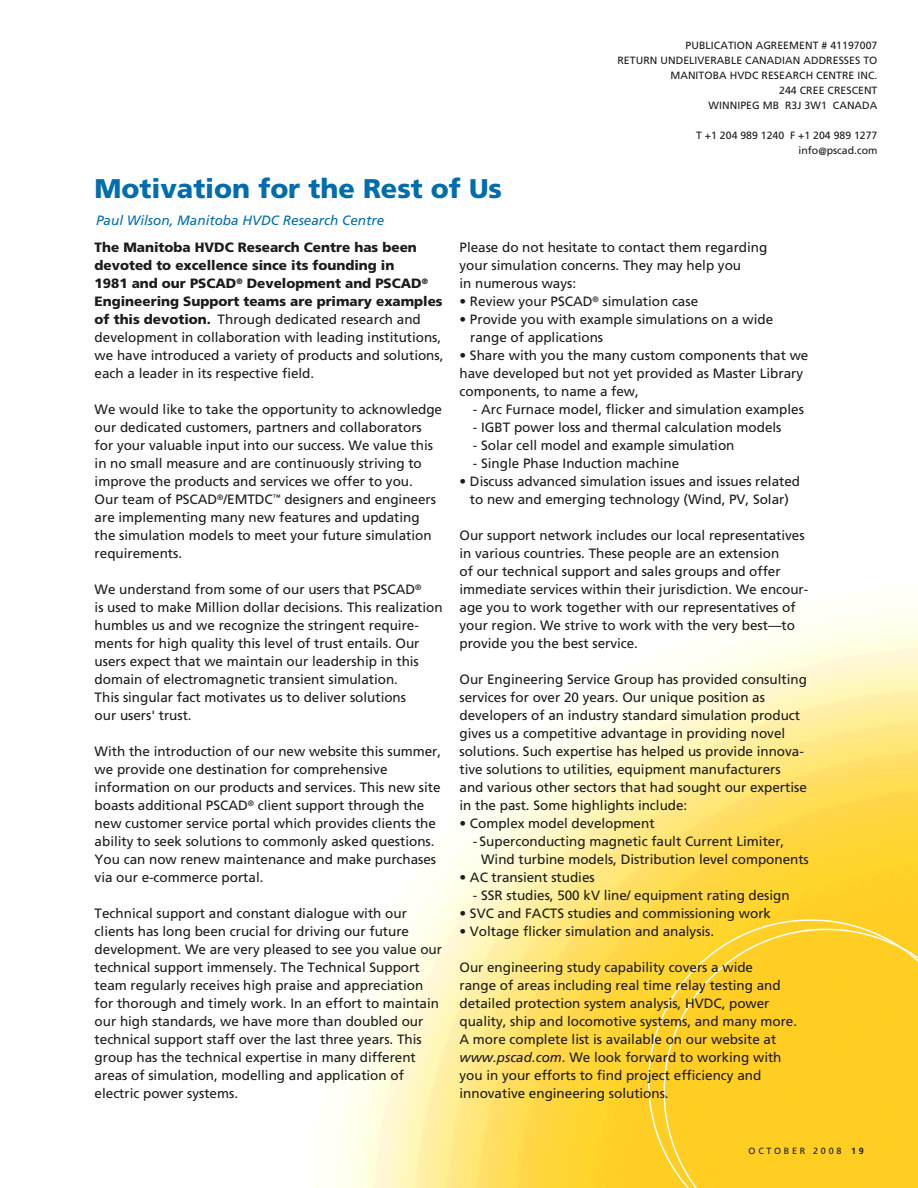
<style>
.page{position:relative;width:918px;height:1188px;background:#fff}
.page>*{position:absolute;margin:0;border:0;box-sizing:border-box;transform-origin:0 0}
.t1{font:900 27px "Frutiger";color:#006daf}
.t2{font:13.5px/18px "Frutiger";color:#1c1c1a}
.t3{font:900 13.5px/18px "Frutiger";color:#1c1c1a}
.t4{font:italic 13.5px "Frutiger";color:#006daf}
.t5{font:10.5px/15px "Frutiger";letter-spacing:.005em;color:#1c1c1a;text-align:right}
.t6{font:9px "Frutiger";letter-spacing:.3em;color:#1c1c1a}
.s1{font-weight:400}
.s2{font-style:italic}
.s3{font-weight:700}
</style>
<div class="page">
<img style="left:336px;top:610px;width:582px;height:578px">
<svg style="left:648px;top:919px;width:270px;height:269px;background:#ffd337"></svg>
<div style="left:663px;top:929px;width:255px;height:259px;background:#ffce23"></div>
<h1 class="t1" style="left:95px;top:172px;width:409px">Motivation for the Rest of Us</h1>
<p class="t4" style="left:96px;top:212px;width:290px">Paul Wilson, Manitoba HVDC Research Centre</p>
<p class="t5" style="left:618px;top:38px;width:262px">PUBLICATION AGREEMENT # 41197007<br>RETURN UNDELIVERABLE CANADIAN ADDRESSES TO<br>MANITOBA HVDC RESEARCH CENTRE INC.<br>244 CREE CRESCENT<br>WINNIPEG MB R3J 3W1 CANADA</p>
<p class="t5" style="left:696px;top:128px;width:183px">T +1 204 989 1240 F +1 204 989 1277 info@pscad.com</p>
<p class="t3" style="left:95px;top:238px;width:350px">The Manitoba HVDC Research Centre has been devoted to excellence since its founding in<br>1981 and our PSCAD<sup>®</sup> Development and PSCAD<sup>® </sup>Engineering Support teams are primary examples of this devotion. <span class="s1">Through dedicated research and development in collaboration with leading institutions, we have introduced a variety of products and solutions, each a leader in its respective field.</span></p>
<p class="t2" style="left:95px;top:400px;width:349px">We would like to take the opportunity to acknowledge our dedicated customers, partners and collaborators for your valuable input into our success. We value this in no small measure and are continuously striving to improve the products and services we offer to you.<br>Our team of PSCAD<sup>®</sup>/EMTDC<sup>™</sup> designers and engineers are implementing many new features and updating the simulation models to meet your future simulation requirements.</p>
<p class="t2" style="left:95px;top:580px;width:350px">We understand from some of our users that PSCAD<sup>®<br></sup>is used to make Million dollar decisions. This realization humbles us and we recognize the stringent require&shy;ments for high quality this level of trust entails. Our users expect that we maintain our leadership in this domain of electromagnetic transient simulation.<br>This singular fact motivates us to deliver solutions<br>our users' trust.</p>
<p class="t2" style="left:95px;top:742px;width:348px">With the introduction of our new website this summer, we provide one destination for comprehensive information on our products and services. This new site boasts additional PSCAD<sup>®</sup> client support through the new customer service portal which provides clients the ability to seek solutions to commonly asked questions.<br>You can now renew maintenance and make purchases via our e-commerce portal.</p>
<p class="t2" style="left:95px;top:904px;width:349px">Technical support and constant dialogue with our clients has long been crucial for driving our future development. We are very pleased to see you value our technical support immensely. The Technical Support team regularly receives high praise and appreciation for thorough and timely work. In an effort to maintain our high standards, we have more than doubled our technical support staff over the last three years. This group has the technical expertise in many different areas of simulation, modelling and application of electric power systems.</p>
<p class="t2" style="left:460px;top:238px;width:309px">Please do not hesitate to contact them regarding your simulation concerns. They may help you<br>in numerous ways:</p>
<p class="t2" style="left:460px;top:292px;width:240px">• Review your PSCAD<sup>®</sup> simulation case</p>
<p class="t2" style="left:470px;top:310px;width:305px;text-indent:-11px">• Provide you with example simulations on a wide range of applications</p>
<p class="t2" style="left:460px;top:346px;width:350px">• Share with you the many custom components that we have developed but not yet provided as Master Library components, to name a few,</p>
<p class="t2" style="left:473px;top:400px;width:332px">- Arc Furnace model, flicker and simulation examples</p>
<p class="t2" style="left:473px;top:418px;width:310px">- IGBT power loss and thermal calculation models</p>
<p class="t2" style="left:473px;top:436px;width:263px">- Solar cell model and example simulation</p>
<p class="t2" style="left:473px;top:454px;width:208px">- Single Phase Induction machine</p>
<p class="t2" style="left:460px;top:472px;width:342px;text-align:center">• Discuss advanced simulation issues and issues related to new and emerging technology (Wind, PV, Solar)</p>
<p class="t2" style="left:460px;top:526px;width:350px">Our support network includes our local representatives in various countries. These people are an extension<br>of our technical support and sales groups and offer immediate services within their jurisdiction. We encour&shy;age you to work together with our representatives of your region. We strive to work with the very best—to provide you the best service.</p>
<p class="t2" style="left:460px;top:670px;width:349px">Our Engineering Service Group has provided consulting services for over 20 years. Our unique position as developers of an industry standard simulation product gives us a competitive advantage in providing novel solutions. Such expertise has helped us provide innova&shy;tive solutions to utilities, equipment manufacturers and various other sectors that had sought our expertise in the past. Some highlights include:</p>
<p class="t2" style="left:460px;top:814px;width:197px">• Complex model development</p>
<p class="t2" style="left:481px;top:832px;width:329px;text-indent:-8px">- Superconducting magnetic fault Current Limiter,<br>Wind turbine models, Distribution level components</p>
<p class="t2" style="left:460px;top:868px;width:137px">• AC transient studies</p>
<p class="t2" style="left:473px;top:886px;width:318px">- SSR studies, 500 kV line/ equipment rating design</p>
<p class="t2" style="left:460px;top:904px;width:313px">• SVC and FACTS studies and commissioning work</p>
<p class="t2" style="left:460px;top:922px;width:256px">• Voltage flicker simulation and analysis.</p>
<p class="t2" style="left:460px;top:958px;width:339px">Our engineering study capability covers a wide<br>range of areas including real time relay testing and detailed protection system analysis, HVDC, power quality, ship and locomotive systems, and many more.<br>A more complete list is available on our website at <span class="s2">www.pscad.com</span>. We look forward to working with you in your efforts to find project efficiency and innovative engineering solutions.</p>
<p class="t6" style="left:749px;top:1146px;width:117px">OCTOBER 2008 <span class="s3">19</span></p>
</div>
